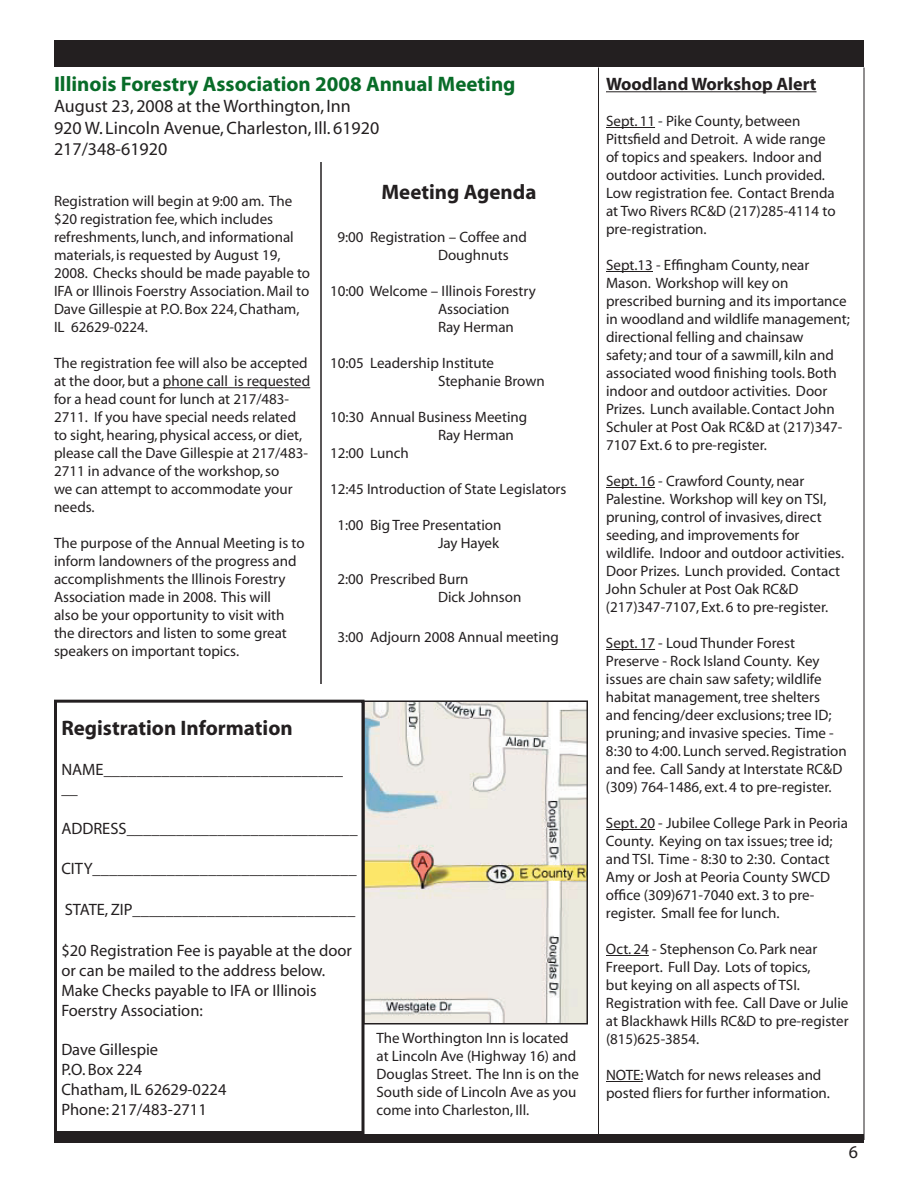
<style>
.page{position:relative;width:918px;height:1188px;background:#fff}
.page>*{position:absolute;margin:0;border:0;box-sizing:border-box;transform-origin:0 0}
.t1{font:700 21px "Myriad Pro";color:#086c28}
.t2{font:700 21px "Myriad";color:#231f20}
.t3{font:18px/21.6px "Myriad";color:#231f20}
.t4{font:700 18px "Myriad";color:#231f20}
.t5{font:16.5px/19.8px "Myriad";color:#231f20}
.t6{font:15px/18px "Myriad";color:#231f20}
</style>
<div class="page">
<div style="left:54px;top:1134px;width:810px;height:9px;background:#231f20"></div>
<div style="left:54px;top:40px;width:810px;height:28px;background:#231f20"></div>
<div style="left:54px;top:700px;width:310px;height:434px;border:3px solid #231f20"></div>
<img style="left:366px;top:703px;width:219px;height:318px">
<div style="left:363px;top:700px;width:225px;height:324px;border:2px solid #231f20"></div>
<hr style="left:163px;top:387px;width:147px;height:1px;background:#231f20">
<hr style="left:606px;top:91px;width:210px;height:1px;background:#231f20">
<hr style="left:606px;top:127px;width:49px;height:1px;background:#231f20">
<hr style="left:606px;top:271px;width:47px;height:1px;background:#231f20">
<hr style="left:606px;top:487px;width:49px;height:1px;background:#231f20">
<hr style="left:606px;top:649px;width:49px;height:1px;background:#231f20">
<hr style="left:606px;top:829px;width:49px;height:1px;background:#231f20">
<hr style="left:606px;top:955px;width:43px;height:1px;background:#231f20">
<hr style="left:606px;top:1081px;width:37px;height:1px;background:#231f20">
<hr style="left:598px;top:67px;width:1px;height:1067px;background:#231f20">
<hr style="left:864px;top:67px;width:1px;height:1073px;background:#231f20">
<hr style="left:320px;top:162px;width:2px;height:522px;background:#231f20">
<h1 class="t1" style="left:54px;top:72px;width:463px">Illinois Forestry Association 2008 Annual Meeting</h1>
<p class="t3" style="left:54px;top:96px;width:327px">August 23, 2008 at the Worthington, Inn<br>920 W. Lincoln Avenue, Charleston, Ill. 61920<br>217/348-61920</p>
<p class="t6" style="left:54px;top:193px;width:258px">Registration will begin at 9:00 am. The $20 registration fee, which includes refreshments, lunch, and informational materials, is requested by August 19, 2008. Checks should be made payable to IFA or Illinois Foerstry Association. Mail to Dave Gillespie at P.O. Box 224, Chatham, IL 62629-0224.</p>
<p class="t6" style="left:54px;top:355px;width:258px">The registration fee will also be accepted at the door, but a phone call is requested for a head count for lunch at 217/483- 2711. If you have special needs related to sight, hearing, physical access, or diet, please call the Dave Gillespie at 217/483- 2711 in advance of the workshop, so<br>we can attempt to accommodate your needs.</p>
<p class="t6" style="left:54px;top:535px;width:252px">The purpose of the Annual Meeting is to inform landowners of the progress and accomplishments the Illinois Forestry Association made in 2008. This will<br>also be your opportunity to visit with the directors and listen to some great speakers on important topics.</p>
<h1 class="t2" style="left:381px;top:181px;width:157px">Meeting Agenda</h1>
<p class="t6" style="left:438px;top:229px;width:90px;text-indent:-100px">9:00 Registration – Coffee and<br>Doughnuts</p>
<p class="t6" style="left:438px;top:283px;width:99px;text-indent:-108px">10:00 Welcome – Illinois Forestry<br>Association<br>Ray Herman</p>
<p class="t6" style="left:438px;top:355px;width:108px;text-indent:-108px">10:05 Leadership Institute<br>Stephanie Brown</p>
<p class="t6" style="left:330px;top:409px;width:199px">10:30 Annual Business Meeting</p>
<p class="t6" style="left:438px;top:427px;width:77px">Ray Herman</p>
<p class="t6" style="left:330px;top:445px;width:80px">12:00 Lunch</p>
<p class="t6" style="left:330px;top:481px;width:238px">12:45 Introduction of State Legislators</p>
<p class="t6" style="left:338px;top:517px;width:165px;text-align:right">1:00 Big Tree Presentation<br>Jay Hayek</p>
<p class="t6" style="left:438px;top:571px;width:85px;text-indent:-100px">2:00 Prescribed Burn<br>Dick Johnson</p>
<p class="t6" style="left:338px;top:628px;width:223px">3:00 Adjourn 2008 Annual meeting</p>
<h1 class="t2" style="left:61px;top:717px;width:233px">Registration Information</h1>
<p class="t5" style="left:61px;top:760px;width:283px">NAME_____________________________ __</p>
<p class="t5" style="left:61px;top:819px;width:298px">ADDRESS____________________________</p>
<p class="t5" style="left:61px;top:859px;width:297px">CITY________________________________</p>
<p class="t5" style="left:65px;top:900px;width:292px">STATE, ZIP___________________________</p>
<p class="t5" style="left:61px;top:942px;width:292px">$20 Registration Fee is payable at the door or can be mailed to the address below.<br>Make Checks payable to IFA or Illinois Foerstry Association:</p>
<p class="t5" style="left:61px;top:1041px;width:167px">Dave Gillespie<br>P.O. Box 224<br>Chatham, IL 62629-0224<br>Phone: 217/483-2711</p>
<p class="t6" style="left:376px;top:1030px;width:204px">The Worthington Inn is located at Lincoln Ave (Highway 16) and<br>Douglas Street. The Inn is on the<br>South side of Lincoln Ave as you come into Charleston, Ill.</p>
<p class="t4" style="left:606px;top:75px;width:212px">Woodland Workshop Alert</p>
<p class="t6" style="left:606px;top:113px;width:231px">Sept. 11 - Pike County, between Pittsfield and Detroit. A wide range of topics and speakers. Indoor and outdoor activities. Lunch provided.<br>Low registration fee. Contact Brenda at Two Rivers RC&amp;D (217)285-4114 to pre-registration.</p>
<p class="t6" style="left:606px;top:257px;width:245px">Sept.13 - Effingham County, near Mason. Workshop will key on prescribed burning and its importance in woodland and wildlife management; directional felling and chainsaw<br>safety; and tour of a sawmill, kiln and associated wood finishing tools. Both indoor and outdoor activities. Door Prizes. Lunch available. Contact John Schuler at Post Oak RC&amp;D at (217)347- 7107 Ext. 6 to pre-register.</p>
<p class="t6" style="left:606px;top:473px;width:240px">Sept. 16 - Crawford County, near Palestine. Workshop will key on TSI, pruning, control of invasives, direct seeding, and improvements for wildlife. Indoor and outdoor activities.<br>Door Prizes. Lunch provided. Contact John Schuler at Post Oak RC&amp;D (217)347-7107, Ext. 6 to pre-register.</p>
<p class="t6" style="left:606px;top:635px;width:242px">Sept. 17 - Loud Thunder Forest Preserve - Rock Island County. Key issues are chain saw safety; wildlife habitat management, tree shelters and fencing/deer exclusions; tree ID; pruning; and invasive species. Time - 8:30 to 4:00. Lunch served. Registration and fee. Call Sandy at Interstate RC&amp;D (309) 764-1486, ext. 4 to pre-register.</p>
<p class="t6" style="left:606px;top:815px;width:244px">Sept. 20 - Jubilee College Park in Peoria County. Keying on tax issues; tree id; and TSI. Time - 8:30 to 2:30. Contact Amy or Josh at Peoria County SWCD office (309)671-7040 ext. 3 to pre&shy;register. Small fee for lunch.</p>
<p class="t6" style="left:606px;top:941px;width:244px">Oct. 24 - Stephenson Co. Park near Freeport. Full Day. Lots of topics,<br>but keying on all aspects of TSI.<br>Registration with fee. Call Dave or Julie at Blackhawk Hills RC&amp;D to pre-register (815)625-3854.</p>
<p class="t6" style="left:606px;top:1067px;width:226px">NOTE: Watch for news releases and posted fliers for further information.</p>
<p class="t3" style="left:849px;top:1142px;width:11px">6</p>
</div>
